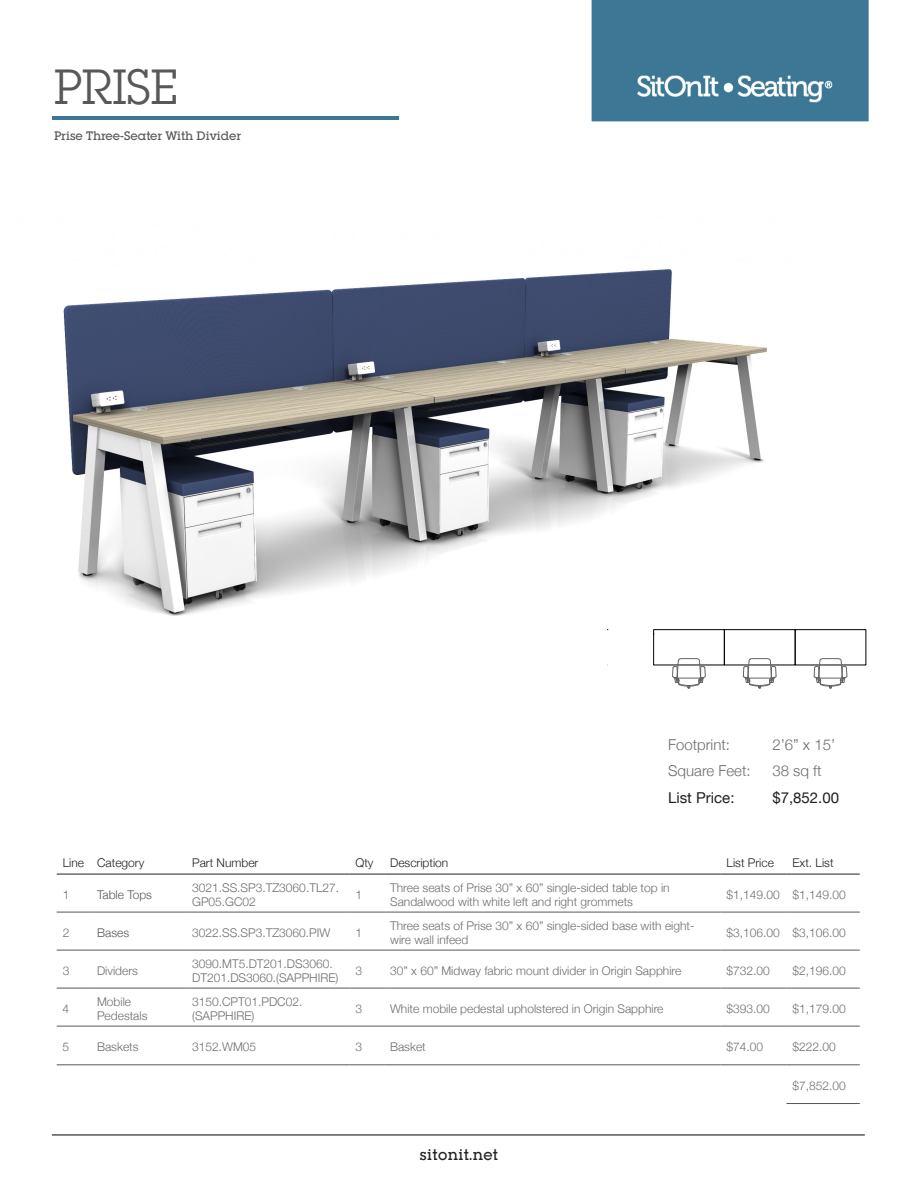
<style>
.page{position:relative;width:918px;height:1188px;background:#fff}
.page>*{position:absolute;margin:0;border:0;box-sizing:border-box;transform-origin:0 0}
.t1{font:48px "Lubalin Graph Std";color:#57585a}
.t2{font:300 15px "Helvetica Neue";color:#6c6d70}
.t3{font:15px "Helvetica Neue";color:#231f20}
.t4{font:500 15px "Lubalin Graph Std";letter-spacing:.025em;color:#231f20}
.Table_copy_gray{font:300 12px/14.4px "Helvetica Neue";color:#6c6d70}
.t5{font:300 12px "Helvetica Neue";color:#231f20}
.t6{font:500 12px "Lubalin Graph Std";color:#57585a}
.Table_copy_gray-2{font:300 12px "Helvetica Neue";color:#57585a}
</style>
<div class="page">
<hr style="left:52px;top:1134px;width:813px;height:2px;background:#57585a">
<img style="left:63px;top:269px;width:761px;height:409px">
<div style="left:653px;top:629px;width:72px;height:36px;border:1px solid #000"></div>
<div style="left:724px;top:629px;width:71px;height:36px;border:1px solid #000"></div>
<div style="left:795px;top:629px;width:71px;height:36px;border:1px solid #000"></div>
<svg style="left:673px;top:659px;width:32px;height:30px"></svg>
<svg style="left:743px;top:659px;width:33px;height:30px"></svg>
<svg style="left:814px;top:659px;width:33px;height:30px"></svg>
<hr style="left:57px;top:912px;width:34px;height:1px;background:#57585a">
<hr style="left:91px;top:912px;width:95px;height:1px;background:#57585a">
<hr style="left:186px;top:912px;width:164px;height:1px;background:#57585a">
<hr style="left:350px;top:912px;width:34px;height:1px;background:#57585a">
<hr style="left:384px;top:912px;width:337px;height:1px;background:#57585a">
<hr style="left:721px;top:912px;width:65px;height:1px;background:#57585a">
<hr style="left:786px;top:912px;width:74px;height:1px;background:#57585a">
<hr style="left:57px;top:950px;width:34px;height:1px;background:#57585a">
<hr style="left:91px;top:950px;width:95px;height:1px;background:#57585a">
<hr style="left:186px;top:950px;width:164px;height:1px;background:#57585a">
<hr style="left:350px;top:950px;width:34px;height:1px;background:#57585a">
<hr style="left:384px;top:950px;width:337px;height:1px;background:#57585a">
<hr style="left:721px;top:950px;width:65px;height:1px;background:#57585a">
<hr style="left:786px;top:950px;width:74px;height:1px;background:#57585a">
<hr style="left:57px;top:988px;width:34px;height:1px;background:#57585a">
<hr style="left:91px;top:988px;width:95px;height:1px;background:#57585a">
<hr style="left:186px;top:988px;width:164px;height:1px;background:#57585a">
<hr style="left:350px;top:988px;width:34px;height:1px;background:#57585a">
<hr style="left:384px;top:988px;width:337px;height:1px;background:#57585a">
<hr style="left:721px;top:988px;width:65px;height:1px;background:#57585a">
<hr style="left:786px;top:988px;width:74px;height:1px;background:#57585a">
<hr style="left:57px;top:1026px;width:34px;height:1px;background:#57585a">
<hr style="left:91px;top:1026px;width:95px;height:1px;background:#57585a">
<hr style="left:186px;top:1026px;width:164px;height:1px;background:#57585a">
<hr style="left:350px;top:1026px;width:34px;height:1px;background:#57585a">
<hr style="left:384px;top:1026px;width:337px;height:1px;background:#57585a">
<hr style="left:721px;top:1026px;width:65px;height:1px;background:#57585a">
<hr style="left:786px;top:1026px;width:74px;height:1px;background:#57585a">
<hr style="left:57px;top:1065px;width:34px;height:1px;background:#57585a">
<hr style="left:91px;top:1065px;width:95px;height:1px;background:#57585a">
<hr style="left:186px;top:1065px;width:164px;height:1px;background:#57585a">
<hr style="left:350px;top:1065px;width:34px;height:1px;background:#57585a">
<hr style="left:384px;top:1065px;width:337px;height:1px;background:#57585a">
<hr style="left:721px;top:1065px;width:65px;height:1px;background:#57585a">
<hr style="left:786px;top:1065px;width:74px;height:1px;background:#57585a">
<hr style="left:786px;top:1103px;width:74px;height:1px;background:#57585a">
<hr style="left:57px;top:874px;width:34px;height:1px;background:#231f20">
<hr style="left:91px;top:874px;width:95px;height:1px;background:#231f20">
<hr style="left:186px;top:874px;width:164px;height:1px;background:#231f20">
<hr style="left:350px;top:874px;width:34px;height:1px;background:#231f20">
<hr style="left:384px;top:874px;width:337px;height:1px;background:#231f20">
<hr style="left:721px;top:874px;width:65px;height:1px;background:#231f20">
<hr style="left:786px;top:874px;width:74px;height:1px;background:#231f20">
<img style="left:591px;top:0;width:278px;height:122px">
<img style="left:53px;top:116px;width:346px;height:4px">
<p class="t1" style="left:54px;top:57px;width:125px">PRISE</p>
<p class="t6" style="left:54px;top:128px;width:189px">Prise Three-Seater With Divider</p>
<p class="t2" style="left:668px;top:732px;width:63px">Footprint:</p>
<p class="t2" style="left:772px;top:732px;width:64px">2’6” x 15’</p>
<p class="t2" style="left:668px;top:759px;width:84px">Square Feet:</p>
<p class="t2" style="left:772px;top:759px;width:51px">38 sq ft</p>
<p class="t3" style="left:668px;top:786px;width:68px">List Price:</p>
<p class="t3" style="left:772px;top:786px;width:68px">$7,852.00</p>
<p class="t5" style="left:63px;top:853px;width:23px">Line</p>
<p class="t5" style="left:97px;top:853px;width:49px">Category</p>
<p class="t5" style="left:192px;top:853px;width:68px">Part Number</p>
<p class="t5" style="left:356px;top:853px;width:19px">Qty</p>
<p class="t5" style="left:390px;top:853px;width:60px">Description</p>
<p class="t5" style="left:727px;top:853px;width:49px">List Price</p>
<p class="t5" style="left:792px;top:853px;width:43px">Ext. List</p>
<p class="Table_copy_gray" style="left:63px;top:887px;width:8px">1</p>
<p class="Table_copy_gray-2" style="left:97px;top:885px;width:56px">Table Tops</p>
<p class="Table_copy_gray" style="left:192px;top:879px;width:148px">3021.SS.SP3.TZ3060.TL27.<br>GP05.GC02</p>
<p class="Table_copy_gray" style="left:356px;top:887px;width:8px">1</p>
<p class="Table_copy_gray" style="left:390px;top:879px;width:281px">Three seats of Prise 30” x 60” single-sided table top in<br>Sandalwood with white left and right grommets</p>
<p class="Table_copy_gray" style="left:727px;top:887px;width:55px">$1,149.00</p>
<p class="Table_copy_gray" style="left:792px;top:887px;width:55px">$1,149.00</p>
<p class="Table_copy_gray" style="left:63px;top:925px;width:8px">2</p>
<p class="Table_copy_gray-2" style="left:97px;top:923px;width:34px">Bases</p>
<p class="Table_copy_gray" style="left:192px;top:925px;width:140px">3022.SS.SP3.TZ3060.PIW</p>
<p class="Table_copy_gray" style="left:355px;top:925px;width:8px">1</p>
<p class="Table_copy_gray" style="left:390px;top:917px;width:306px">Three seats of Prise 30” x 60” single-sided base with eight&shy;wire wall infeed</p>
<p class="Table_copy_gray" style="left:727px;top:925px;width:55px">$3,106.00</p>
<p class="Table_copy_gray" style="left:792px;top:925px;width:55px">$3,106.00</p>
<p class="Table_copy_gray" style="left:63px;top:963px;width:8px">3</p>
<p class="Table_copy_gray" style="left:97px;top:963px;width:42px">Dividers</p>
<p class="Table_copy_gray" style="left:192px;top:955px;width:148px">3090.MT5.DT201.DS3060.<br>DT201.DS3060.(SAPPHIRE)</p>
<p class="Table_copy_gray" style="left:355px;top:963px;width:8px">3</p>
<p class="Table_copy_gray" style="left:390px;top:963px;width:293px">30” x 60” Midway fabric mount divider in Origin Sapphire</p>
<p class="Table_copy_gray" style="left:727px;top:963px;width:45px">$732.00</p>
<p class="Table_copy_gray" style="left:792px;top:963px;width:55px">$2,196.00</p>
<p class="Table_copy_gray" style="left:63px;top:1001px;width:8px">4</p>
<p class="Table_copy_gray" style="left:97px;top:993px;width:52px">Mobile<br>Pedestals</p>
<p class="Table_copy_gray" style="left:192px;top:993px;width:112px">3150.CPT01.PDC02. (SAPPHIRE)</p>
<p class="Table_copy_gray" style="left:355px;top:1001px;width:8px">3</p>
<p class="Table_copy_gray" style="left:390px;top:1001px;width:275px">White mobile pedestal upholstered in Origin Sapphire</p>
<p class="Table_copy_gray" style="left:727px;top:1001px;width:45px">$393.00</p>
<p class="Table_copy_gray" style="left:792px;top:1001px;width:55px">$1,179.00</p>
<p class="Table_copy_gray" style="left:63px;top:1039px;width:8px">5</p>
<p class="Table_copy_gray" style="left:97px;top:1039px;width:43px">Baskets</p>
<p class="Table_copy_gray" style="left:192px;top:1039px;width:66px">3152.WM05</p>
<p class="Table_copy_gray" style="left:355px;top:1039px;width:8px">3</p>
<p class="Table_copy_gray" style="left:390px;top:1039px;width:37px">Basket</p>
<p class="Table_copy_gray" style="left:727px;top:1039px;width:38px">$74.00</p>
<p class="Table_copy_gray" style="left:792px;top:1039px;width:45px">$222.00</p>
<p class="Table_copy_gray" style="left:792px;top:1078px;width:55px">$7,852.00</p>
<p class="t4" style="left:420px;top:1145px;width:80px">sitonit.net</p>
</div>
